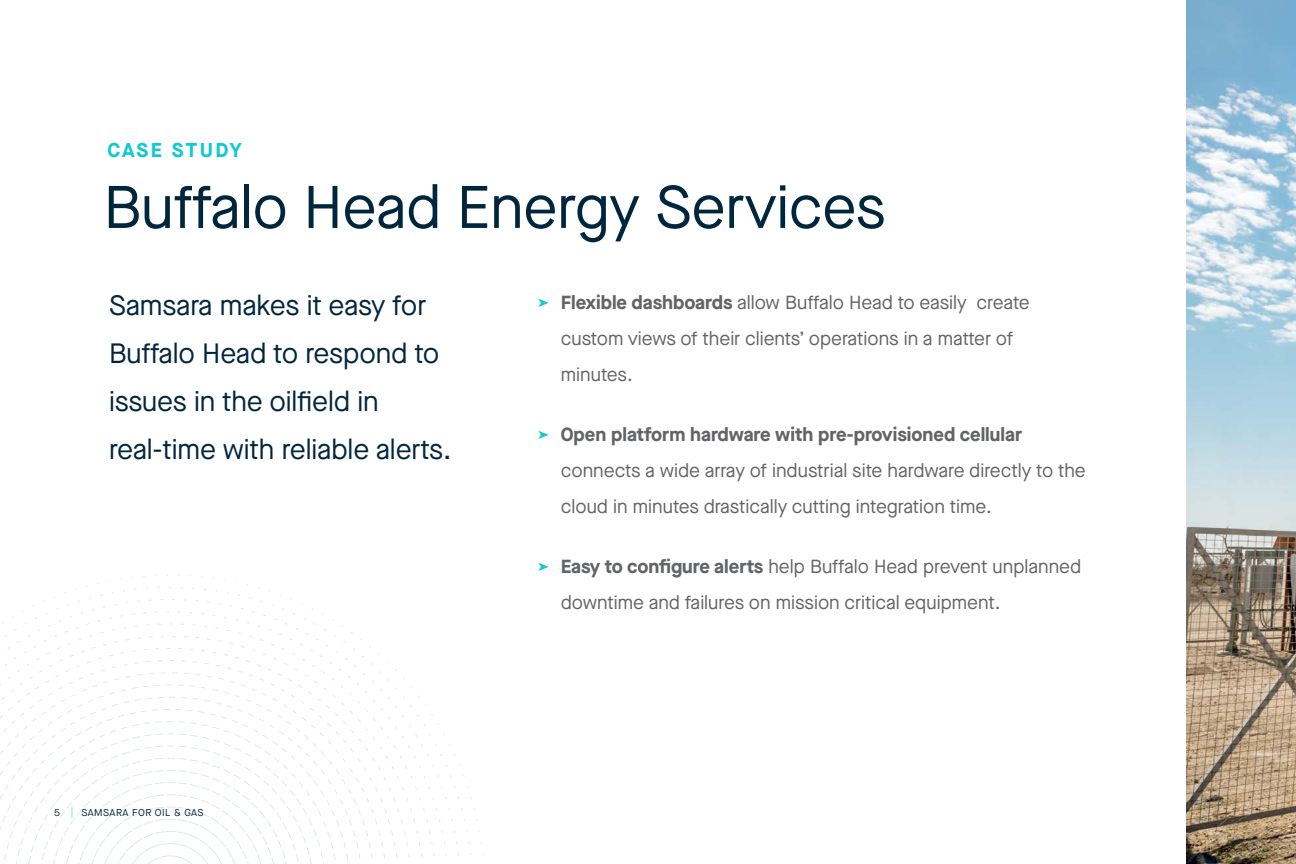
<style>
.page{position:relative;width:1296px;height:864px;background:#fff}
.page>*{position:absolute;margin:0;border:0;box-sizing:border-box;transform-origin:0 0}
.t1{font:60px "Maison Neue";letter-spacing:-.005em;color:#00263e}
.t2{font:28px/48px "Maison Neue";letter-spacing:-.005em;color:#00263e}
.t3{font:700 20px "Maison Neue";letter-spacing:.1em;color:#12c9d3}
.t4{font:19px/36px "Maison Neue";color:#636466}
.t5{font:10px "Maison Neue";letter-spacing:.05em;color:#00263e}
.s1{color:#12c9d3}
.s2{font-weight:700}
.s3{font-weight:300;color:#12c9d3}
</style>
<div class="page">
<img style="left:1187px;top:0;width:109px;height:864px">
<svg style="left:0;top:575px;width:484px;height:289px"></svg>
<p class="t3" style="left:107px;top:136px;width:136px">CASE STUDY</p>
<h1 class="t1" style="left:104px;top:167px;width:784px">Buffalo Head Energy Services</h1>
<h2 class="t2" style="left:109px;top:282px;width:344px">Samsara makes it easy for<br>Buffalo Head to respond to issues in the oilfield in real-time with reliable alerts.</h2>
<p class="t4" style="left:561px;top:284px;width:471px;text-indent:-23px"><span class="s1">➤</span> <span class="s2">Flexible dashboards</span> allow Buffalo Head to easily create custom views of their clients’ operations in a matter of minutes.</p>
<p class="t4" style="left:561px;top:416px;width:527px;text-indent:-23px"><span class="s1">➤</span> <span class="s2">Open platform hardware with pre-provisioned cellular </span>connects a wide array of industrial site hardware directly to the cloud in minutes drastically cutting integration time.</p>
<p class="t5" style="left:54px;top:805px;width:151px">5 <span class="s3">|</span> SAMSARA FOR OIL &amp; GAS</p>
<p class="t4" style="left:561px;top:548px;width:522px;text-indent:-23px"><span class="s1">➤</span> <span class="s2">Easy to configure alerts</span> help Buffalo Head prevent unplanned downtime and failures on mission critical equipment.</p>
</div>
